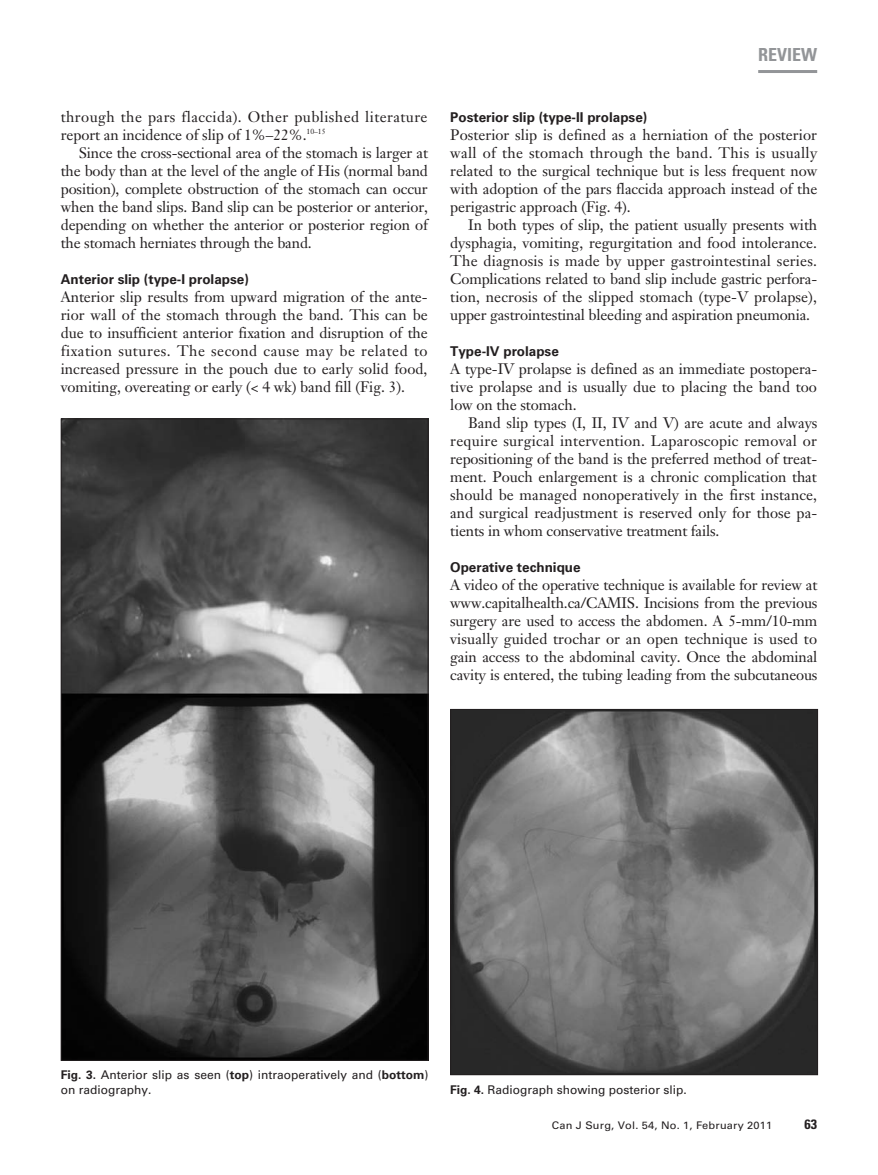
<style>
.page{position:relative;width:878px;height:1175px;background:#fff}
.page>*{position:absolute;margin:0;border:0;box-sizing:border-box;transform-origin:0 0}
.t1{font:700 condensed 18px "Univers";color:#939598}
.t2{font:15px/18px "Janson Text";letter-spacing:-.005em;color:#231f20;text-align:justify}
.t3{font:15px/18px "Janson Text";letter-spacing:.025em;color:#231f20}
.t4{font:700 13.5px "Univers";color:#231f20}
.t5{font:700 condensed 13.5px "Univers";color:#231f20;scale:1.05 1}
.t6{font:12px/14.2px "Univers";color:#231f20}
.t7{font:10.5px "Univers";letter-spacing:.015em;color:#231f20;scale:1.05 1}
.s1{font-weight:700}
</style>
<div class="page">
<hr style="left:758px;top:70px;width:59px;height:3px;background:#939598">
<img style="left:63px;top:420px;width:363px;height:638px">
<img style="left:452px;top:711px;width:364px;height:362px">
<div style="left:450px;top:709px;width:368px;height:366px;border:1px solid #231f20"></div>
<p class="t3" style="left:61px;top:109px;width:368px">through the pars flaccida). Other published literature report an incidence of slip of 1%–22%.<sup>10–15</sup></p>
<p class="t2" style="left:61px;top:145px;width:369px;text-indent:18px">Since the cross-sectional area of the stomach is larger at the body than at the level of the angle of His (normal band position), complete obstruction of the stomach can occur when the band slips. Band slip can be posterior or anterior, depending on whether the anterior or posterior region of the stomach herniates through the band.</p>
<p class="t4" style="left:61px;top:274px;width:189px">Anterior slip (type-I prolapse)</p>
<p class="t2" style="left:61px;top:289px;width:368px">Anterior slip results from upward migration of the ante&shy;rior wall of the stomach through the band. This can be due to insufficient anterior fixation and disruption of the fixation sutures. The second cause may be related to increased pressure in the pouch due to early solid food, vomiting, overeating or early (&lt; 4 wk) band fill (Fig. 3).</p>
<p class="t1" style="left:758px;top:48px;width:60px">REVIEW</p>
<p class="t4" style="left:450px;top:112px;width:198px">Posterior slip (type-II prolapse)</p>
<p class="t2" style="left:450px;top:127px;width:368px">Posterior slip is defined as a herniation of the posterior wall of the stomach through the band. This is usually related to the surgical technique but is less frequent now with adoption of the pars flaccida approach instead of the perigastric approach (Fig. 4).</p>
<p class="t2" style="left:450px;top:217px;width:368px;text-indent:18px">In both types of slip, the patient usually presents with dysphagia, vomiting, regurgitation and food intolerance.<br>The diagnosis is made by upper gastrointestinal series.<br>Complications related to band slip include gastric perfora&shy;tion, necrosis of the slipped stomach (type-V prolapse), upper gastrointestinal bleeding and aspiration pneumonia.</p>
<p class="t4" style="left:450px;top:346px;width:110px">Type-IV prolapse</p>
<p class="t2" style="left:450px;top:361px;width:368px">A type-IV prolapse is defined as an immediate postopera&shy;tive prolapse and is usually due to placing the band too low on the stomach.</p>
<p class="t2" style="left:450px;top:415px;width:368px;text-indent:18px">Band slip types (I, II, IV and V) are acute and always require surgical intervention. Laparoscopic removal or repositioning of the band is the preferred method of treat&shy;ment. Pouch enlargement is a chronic complication that should be managed nonoperatively in the first instance, and surgical readjustment is reserved only for those pa - tients in whom conservative treatment fails.</p>
<p class="t4" style="left:450px;top:562px;width:132px">Operative technique</p>
<p class="t2" style="left:450px;top:577px;width:369px">A video of the operative technique is available for review at www.capitalhealth.ca/CAMIS. Incisions from the previous surgery are used to access the abdomen. A 5-mm/10-mm visually guided trochar or an open technique is used to gain access to the abdominal cavity. Once the abdominal cavity is entered, the tubing leading from the subcutaneous</p>
<p class="t6" style="left:61px;top:1069px;width:369px"><span class="s1">Fig. 3.</span> Anterior slip as seen (<span class="s1">top</span>) intraoperatively and (<span class="s1">bottom</span>) on radiography.</p>
<p class="t6" style="left:450px;top:1083px;width:238px"><span class="s1">Fig. 4.</span> Radiograph showing posterior slip.</p>
<p class="t7" style="left:552px;top:1121px;width:211px">Can J Surg, Vol. 54, No. 1, February 2011</p>
<p class="t5" style="left:804px;top:1119px;width:14px">63</p>
</div>
